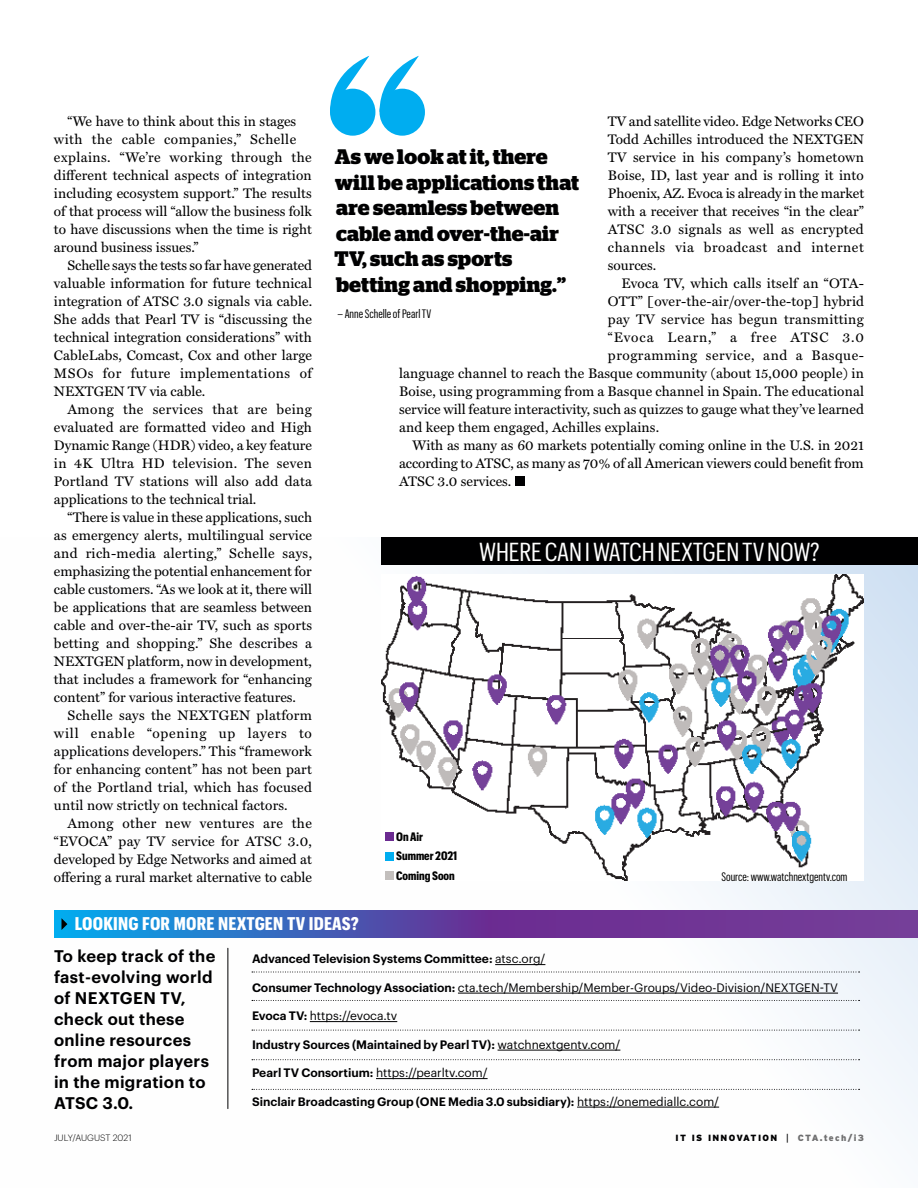
<style>
.page{position:relative;width:918px;height:1188px;background:#fff}
.page>*{position:absolute;margin:0;border:0;box-sizing:border-box;transform-origin:0 0}
.t1{font:25.5px "Graphik Cond";letter-spacing:-.005em;color:#fff}
.t2{font:700 21px/25.5px "Stag";letter-spacing:.005em;color:#000001}
.t3{font:700 18px "Graphik Cond";letter-spacing:.01em;color:#fff}
.t4{font:600 16.5px/21px "Graphik";letter-spacing:.02em;color:#000001}
.t5{font:13.8px/18px "Miller Text";letter-spacing:.01em;color:#000001;text-align:justify}
.t6{font:13.8px "Miller Text";letter-spacing:.04em;color:#000001}
.t7{font:13.8px "Miller Text";letter-spacing:.065em;color:#000001}
.t8{font:600 12px "Graphik";color:#000001}
.t9{font:12px "Graphik";color:#000001}
.t10{font:12px "Graphik X Cond";color:#000001}
.t11{font:700 12px/19.5px "Graphik Cond";color:#000001}
.t12{font:900 9px "Interstate";letter-spacing:.15em;color:#000001}
.t13{font:300 9px "Graphik";letter-spacing:.005em;color:#000001}
.s1{font-weight:400}
.s2{font-weight:600}
.s3{color:#6f6f70}
</style>
<div class="page">
<svg style="left:54px;top:565px;width:864px;height:569px"></svg>
<div style="left:515px;top:476px;width:9px;height:10px;background:#000001"></div>
<div style="left:330px;top:89px;width:45px;height:47px;background:#00adf0;border-radius:50%"></div>
<svg style="left:330px;top:56px;width:39px;height:52px"></svg>
<div style="left:380px;top:89px;width:45px;height:47px;background:#00adf0;border-radius:50%"></div>
<svg style="left:380px;top:56px;width:39px;height:52px"></svg>
<svg style="left:54px;top:910px;width:864px;height:27px;background:#5251aa"></svg>
<svg style="left:62px;top:918px;width:5px;height:12px"></svg>
<hr style="left:495px;top:964px;width:50px;height:1px;background:#000001">
<hr style="left:458px;top:993px;width:380px;height:1px;background:#000001">
<hr style="left:310px;top:1021px;width:87px;height:1px;background:#000001">
<hr style="left:498px;top:1050px;width:122px;height:1px;background:#000001">
<hr style="left:376px;top:1078px;width:112px;height:1px;background:#000001">
<hr style="left:577px;top:1107px;width:142px;height:1px;background:#000001">
<svg style="left:252px;top:972px;width:608px;height:1px"></svg>
<svg style="left:252px;top:1000px;width:608px;height:1px"></svg>
<svg style="left:252px;top:1030px;width:608px;height:1px"></svg>
<svg style="left:252px;top:1059px;width:608px;height:1px"></svg>
<svg style="left:252px;top:1089px;width:608px;height:1px"></svg>
<img style="left:382px;top:575px;width:482px;height:305px">
<div style="left:385px;top:833px;width:8px;height:8px;background:#6b2b91"></div>
<div style="left:385px;top:852px;width:8px;height:8px;background:#00adf0"></div>
<div style="left:385px;top:872px;width:8px;height:8px;background:#c3bfbd"></div>
<div style="left:381px;top:538px;width:537px;height:27px;background:#000001"></div>
<hr style="left:228px;top:948px;width:1px;height:161px;background:#000001">
<p class="t5" style="left:54px;top:111px;width:259px;text-align:left;text-indent:14px">“We have to think about this in stages with the cable companies,” Schelle explains. “We’re working through the different technical aspects of integration including ecosystem support.” The results of that process will “allow the business folk to have discussions when the time is right around business issues.”</p>
<p class="t5" style="left:54px;top:255px;width:260px;text-indent:14px">Schelle says the tests so far have generated valuable information for future technical integration of ATSC 3.0 signals via cable.<br>She adds that Pearl TV is “discussing the technical integration considerations” with CableLabs, Comcast, Cox and other large MSOs for future implementations of NEXTGEN TV via cable.</p>
<p class="t5" style="left:54px;top:399px;width:260px;text-indent:14px">Among the services that are being evaluated are formatted video and High Dynamic Range (HDR) video, a key feature in 4K Ultra HD television. The seven Portland TV stations will also add data applications to the technical trial.</p>
<p class="t5" style="left:54px;top:507px;width:260px;text-indent:14px">“There is value in these applications, such as emergency alerts, multilingual service and rich-media alerting,” Schelle says, emphasizing the potential enhancement for cable customers. “As we look at it, there will be applications that are seamless between cable and over-the-air TV, such as sports betting and shopping.” She describes a NEXTGEN platform, now in development, that includes a framework for “enhancing content” for various interactive features.</p>
<p class="t5" style="left:54px;top:705px;width:260px;text-indent:14px">Schelle says the NEXTGEN platform will enable “opening up layers to applications developers.” This “framework for enhancing content” has not been part of the Portland trial, which has focused until now strictly on technical factors.</p>
<p class="t5" style="left:54px;top:813px;width:260px;text-indent:14px">Among other new ventures are the “EVOCA” pay TV service for ATSC 3.0, developed by Edge Networks and aimed at offering a rural market alternative to cable</p>
<p class="t5" style="left:608px;top:111px;width:258px">TV and satellite video. Edge Networks CEO Todd Achilles introduced the NEXTGEN TV service in his company’s hometown Boise, ID, last year and is rolling it into Phoenix, AZ. Evoca is already in the market with a receiver that receives “in the clear” ATSC 3.0 signals as well as encrypted channels via broadcast and internet sources.</p>
<p class="t5" style="left:621px;top:273px;width:244px">Evoca TV, which calls itself an “OTA-</p>
<p class="t5" style="left:608px;top:291px;width:258px">OTT” [over-the-air/over-the-top] hybrid</p>
<p class="t5" style="left:608px;top:309px;width:257px">pay TV service has begun transmitting</p>
<p class="t7" style="left:608px;top:326px;width:258px">“Evoca Learn,” a free ATSC 3.0</p>
<p class="t6" style="left:608px;top:344px;width:258px">programming service, and a Basque-</p>
<p class="t5" style="left:399px;top:363px;width:466px">language channel to reach the Basque community (about 15,000 people) in</p>
<p class="t5" style="left:399px;top:381px;width:467px">Boise, using programming from a Basque channel in Spain. The educational</p>
<p class="t5" style="left:399px;top:399px;width:467px">service will feature interactivity, such as quizzes to gauge what they’ve learned</p>
<p class="t5" style="left:399px;top:417px;width:262px">and keep them engaged, Achilles explains.</p>
<p class="t5" style="left:413px;top:435px;width:453px">With as many as 60 markets potentially coming online in the U.S. in 2021</p>
<p class="t5" style="left:399px;top:453px;width:466px">according to ATSC, as many as 70% of all American viewers could benefit from</p>
<p class="t5" style="left:399px;top:471px;width:114px">ATSC 3.0 services.</p>
<h2 class="t2" style="left:335px;top:144px;width:246px">As we look at it, there will be applications that are seamless between cable and over-the-air<br>TV, such as sports betting and shopping.”</h2>
<p class="t10" style="left:338px;top:306px;width:95px">– Anne Schelle of Pearl TV</p>
<h1 class="t1" style="left:479px;top:537px;width:342px">WHERE CAN I WATCH NEXTGEN TV NOW?</h1>
<p class="t11" style="left:396px;top:827px;width:63px">On Air<br>Summer 2021<br>Coming Soon</p>
<p class="t10" style="left:721px;top:869px;width:128px">Source: www.watchnextgentv.com</p>
<h3 class="t3" style="left:75px;top:913px;width:286px">LOOKING FOR MORE NEXTGEN TV IDEAS?</h3>
<p class="t8" style="left:252px;top:950px;width:295px">Advanced Television Systems Committee: <span class="s1">atsc.org/</span></p>
<p class="t9" style="left:252px;top:979px;width:588px"><span class="s2">Consumer Technology Association:</span> cta.tech/Membership/Member-Groups/Video-Division/NEXTGEN-TV</p>
<p class="t9" style="left:252px;top:1007px;width:147px"><span class="s2">Evoca TV:</span> https://evoca.tv</p>
<p class="t8" style="left:252px;top:1035px;width:370px">Industry Sources (Maintained by Pearl TV): <span class="s1">watchnextgentv.com/</span></p>
<p class="t9" style="left:252px;top:1064px;width:237px"><span class="s2">Pearl TV Consortium:</span> https://pearltv.com/</p>
<p class="t8" style="left:252px;top:1092px;width:469px">Sinclair Broadcasting Group (ONE Media 3.0 subsidiary): <span class="s1">https://onemediallc.com/</span></p>
<p class="t4" style="left:54px;top:944px;width:163px">To keep track of the fast-evolving world of NEXTGEN TV, check out these online resources from major players in the migration to<br>ATSC 3.0.</p>
<p class="t13" style="left:54px;top:1131px;width:79px">JULY/AUGUST 2021</p>
<p class="t12" style="left:676px;top:1132px;width:190px">IT IS INNOVATION <span class="s1">|</span> <span class="s3">CTA.tech/i3</span></p>
</div>
